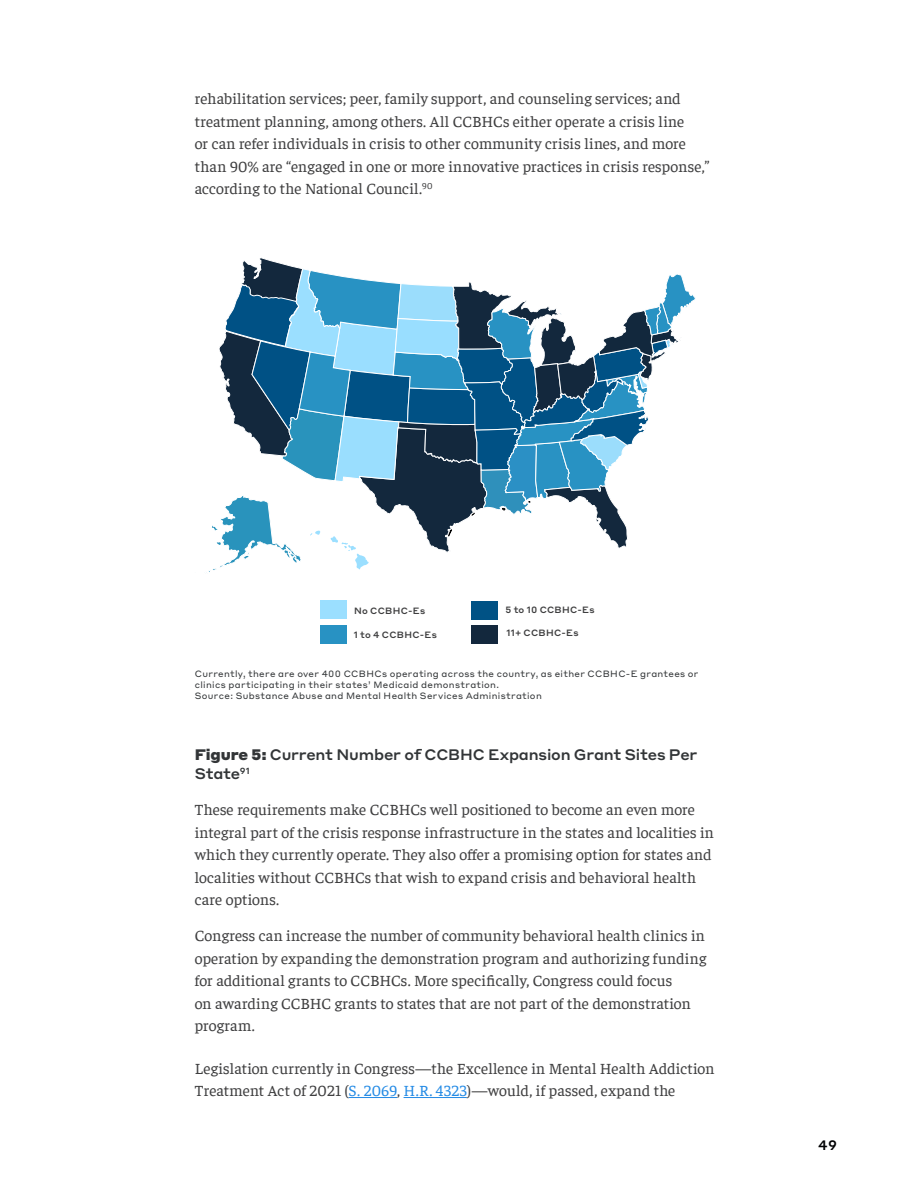
<style>
.page{position:relative;width:918px;height:1188px;background:#fff}
.page>*{position:absolute;margin:0;border:0;box-sizing:border-box;transform-origin:0 0}
.Body_-_Report{font:15.75px/22.5px "Faustina";letter-spacing:.005em;color:#3e3e3f}
.Table_Figure_Title{font:500 15px/19.5px "Styrene A";letter-spacing:-.015em;color:#323537}
.t1{font:500 13.5px "Styrene A";color:#010203}
.Table_Figure_-_Sourc{font:9px/10.8px "Styrene A";letter-spacing:.035em;color:#323537}
.Table_Figure_-_Sourc-2{font:500 9px "Styrene A";letter-spacing:.03em;color:#3e3e3f}
.s1{font-weight:900}
.s2{color:#258be5}
</style>
<div class="page">
<svg style="left:206px;top:257px;width:490px;height:316px"></svg>
<div style="left:320px;top:600px;width:27px;height:19px;background:#9bdfff"></div>
<div style="left:320px;top:625px;width:27px;height:18px;background:#2892c3"></div>
<div style="left:471px;top:601px;width:27px;height:18px;background:#005285"></div>
<div style="left:471px;top:625px;width:27px;height:18px;background:#13283d"></div>
<hr style="left:349px;top:1097px;width:48px;height:1px;background:#258be5">
<hr style="left:404px;top:1097px;width:63px;height:1px;background:#258be5">
<p class="Body_-_Report" style="left:195px;top:86px;width:516px">rehabilitation services; peer, family support, and counseling services; and treatment planning, among others. All CCBHCs either operate a crisis line<br>or can refer individuals in crisis to other community crisis lines, and more than 90% are “engaged in one or more innovative practices in crisis response,” according to the National Council.<sup>90</sup></p>
<p class="Table_Figure_-_Sourc-2" style="left:354px;top:604px;width:73px">No CCBHC-Es</p>
<p class="Table_Figure_-_Sourc-2" style="left:354px;top:627px;width:85px">1 to 4 CCBHC-Es</p>
<p class="Table_Figure_-_Sourc-2" style="left:505px;top:602px;width:91px">5 to 10 CCBHC-Es</p>
<p class="Table_Figure_-_Sourc-2" style="left:507px;top:625px;width:74px">11+ CCBHC-Es</p>
<p class="Table_Figure_-_Sourc" style="left:195px;top:668px;width:505px">Currently, there are over 400 CCBHCs operating across the country, as either CCBHC-E grantees or clinics participating in their states’ Medicaid demonstration.</p>
<p class="Table_Figure_-_Sourc" style="left:195px;top:690px;width:349px">Source: Substance Abuse and Mental Health Services Administration</p>
<p class="Table_Figure_Title" style="left:195px;top:743px;width:504px"><span class="s1">Figure 5:</span> Current Number of CCBHC Expansion Grant Sites Per<br>State<sup>91</sup></p>
<p class="Body_-_Report" style="left:195px;top:797px;width:521px">These requirements make CCBHCs well positioned to become an even more integral part of the crisis response infrastructure in the states and localities in which they currently operate. They also offer a promising option for states and localities without CCBHCs that wish to expand crisis and behavioral health care options.</p>
<p class="Body_-_Report" style="left:195px;top:923px;width:513px">Congress can increase the number of community behavioral health clinics in operation by expanding the demonstration program and authorizing funding for additional grants to CCBHCs. More specifically, Congress could focus<br>on awarding CCBHC grants to states that are not part of the demonstration program.</p>
<p class="Body_-_Report" style="left:195px;top:1056px;width:521px">Legislation currently in Congress—the Excellence in Mental Health Addiction<br>Treatment Act of 2021 (<span class="s2">S. 2069</span>, <span class="s2">H.R. 4323</span>)—would, if passed, expand the</p>
<p class="t1" style="left:818px;top:1133px;width:20px">49</p>
</div>
